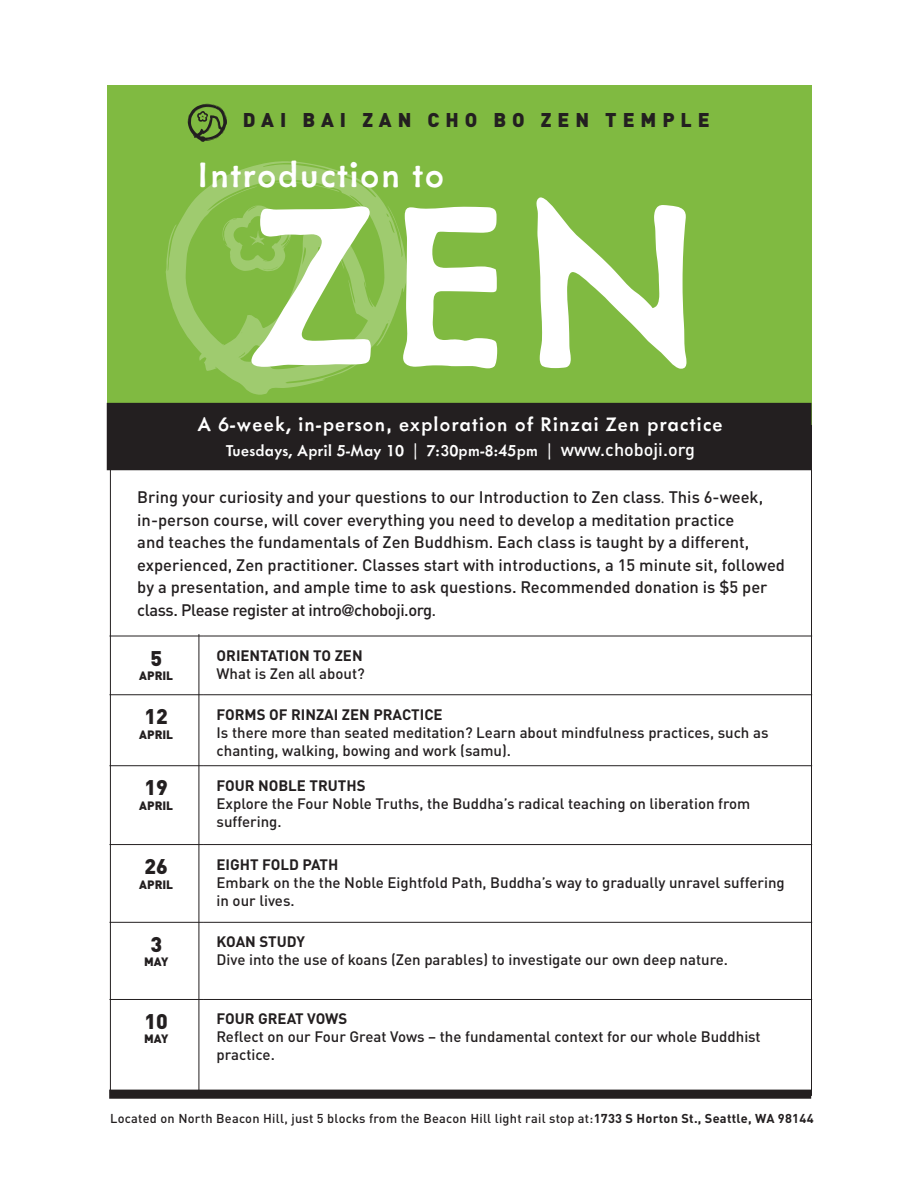
<style>
.page{position:relative;width:918px;height:1188px;background:#fff}
.page>*{position:absolute;margin:0;border:0;box-sizing:border-box;transform-origin:0 0}
.t1{font:500 260.4px "Metallophile Sp 8";color:#fff}
.t2{font:500 40.5px "Metallophile Sp 8";letter-spacing:.02em;color:#fff}
.t3{font:500 22.5px "Metallophile Sp 8";letter-spacing:.03em;color:#fff}
.t4{font:900 21px "DIN Pro";color:#231f20}
.t5{font:900 19.65px "DIN Pro";letter-spacing:.3em;color:#231f20}
.t6{font:500 18px "Metallophile Sp 8";color:#fff}
.t7{font:500 16.5px/22.5px "DIN Pro";color:#231f20}
.t8{font:500 15px/18px "DIN Pro";color:#231f20}
.t9{font:500 12.75px "DIN Pro";letter-spacing:.02em;color:#231f20}
.t10{font:900 12px "DIN Pro";color:#231f20}
.s1{font-family:"DIN Pro"}
.s2{font-size:22.95px}
.s3{font-family:"Minion Pro";font-weight:400}
.s4{font-family:"Frutiger";font-weight:400}
.s5{font-size:15px}
.s6{font-weight:700}
</style>
<div class="page">
<hr style="left:110px;top:694px;width:93px;height:1px;background:#231f20">
<hr style="left:203px;top:694px;width:609px;height:1px;background:#231f20">
<hr style="left:110px;top:765px;width:93px;height:1px;background:#231f20">
<hr style="left:203px;top:765px;width:609px;height:1px;background:#231f20">
<hr style="left:110px;top:844px;width:93px;height:1px;background:#231f20">
<hr style="left:203px;top:844px;width:609px;height:1px;background:#231f20">
<hr style="left:110px;top:922px;width:93px;height:1px;background:#231f20">
<hr style="left:203px;top:922px;width:609px;height:1px;background:#231f20">
<hr style="left:110px;top:999px;width:93px;height:1px;background:#231f20">
<hr style="left:203px;top:999px;width:609px;height:1px;background:#231f20">
<hr style="left:110px;top:636px;width:93px;height:1px;background:#231f20">
<hr style="left:203px;top:636px;width:609px;height:1px;background:#231f20">
<div style="left:110px;top:1090px;width:700px;height:8px;background:#231f20"></div>
<div style="left:109px;top:1090px;width:702px;height:9px;border:2px solid #231f20"></div>
<div style="left:107px;top:86px;width:704px;height:339px;background:#80ba41"></div>
<svg style="left:188px;top:104px;width:39px;height:38px"></svg>
<svg style="left:166px;top:161px;width:241px;height:234px"></svg>
<svg style="left:259px;top:182px;width:81px;height:10px"></svg>
<svg style="left:222px;top:205px;width:70px;height:66px"></svg>
<div style="left:107px;top:403px;width:704px;height:67px;background:#231f20"></div>
<hr style="left:110px;top:423px;width:1px;height:670px;background:#231f20">
<hr style="left:811px;top:425px;width:1px;height:671px;background:#231f20">
<hr style="left:199px;top:634px;width:1px;height:459px;background:#231f20">
<p class="t5" style="left:243px;top:107px;width:468px">DAI BAI ZAN CHO BO ZEN TEMPLE</p>
<p class="t2" style="left:197px;top:150px;width:249px">Introduction to</p>
<p class="t1" style="left:249px;top:128px;width:456px">ZEN</p>
<p class="t3" style="left:197px;top:410px;width:527px">A 6-week, in-person<span class="s1">,</span> exploration of Rinzai Zen p<span class="s2">ra</span>ctice</p>
<p class="t6" style="left:225px;top:439px;width:471px">Tuesdays, April 5-May 10 | 7:30pm-8:45pm | <span class="s1">www.choboji.org</span></p>
<p class="t7" style="left:137px;top:484px;width:649px">Bring your curiosity and your questions to our Introduction to Zen class<span class="s3">.</span> This 6-week, in-person course, will cover everything you need to develop a meditation practice<br>and teaches the fundamentals of Zen Buddhism. Each class is taught by a different, experienced, Zen practitioner. Classes start with introductions, a 15 minute sit, followed by a presentation, and ample time to ask questions. Recommended donation is $5 per class. Please register at intro<span class="s4">@</span>choboji.org<span class="s5">.</span></p>
<p class="t4" style="left:150px;top:644px;width:13px">5</p>
<p class="t10" style="left:139px;top:668px;width:35px">APRIL</p>
<p class="t4" style="left:145px;top:703px;width:25px">12</p>
<p class="t10" style="left:139px;top:726px;width:35px">APRIL</p>
<p class="t4" style="left:145px;top:773px;width:25px">19</p>
<p class="t10" style="left:139px;top:797px;width:35px">APRIL</p>
<p class="t4" style="left:145px;top:852px;width:25px">26</p>
<p class="t10" style="left:139px;top:876px;width:35px">APRIL</p>
<p class="t4" style="left:150px;top:930px;width:13px">3</p>
<p class="t10" style="left:144px;top:954px;width:26px">MAY</p>
<p class="t4" style="left:145px;top:1007px;width:25px">10</p>
<p class="t10" style="left:144px;top:1031px;width:26px">MAY</p>
<p class="t8" style="left:217px;top:645px;width:150px"><span class="s6">ORIENTATION TO ZEN<br></span>What is Zen all about?</p>
<p class="t8" style="left:217px;top:704px;width:553px"><span class="s6">FORMS OF RINZAI ZEN PRACTICE<br></span>Is there more than seated meditation? Learn about mindfulness practices, such as chanting, walking, bowing and work (samu).</p>
<p class="t8" style="left:217px;top:775px;width:535px"><span class="s6">FOUR NOBLE TRUTHS<br></span>Explore the Four Noble Truths, the Buddha’s radical teaching on liberation from suffering.</p>
<p class="t8" style="left:217px;top:853px;width:570px"><span class="s6">EIGHT FOLD PATH<br></span>Embark on the the Noble Eightfold Path, Buddha’s way to gradually unravel suffering in our lives.</p>
<p class="t8" style="left:217px;top:931px;width:513px"><span class="s6">KOAN STUDY<br></span>Dive into the use of koans (Zen parables) to investigate our own deep nature.</p>
<p class="t8" style="left:217px;top:1008px;width:546px"><span class="s6">FOUR GREAT VOWS<br></span>Reflect on our Four Great Vows – the fundamental context for our whole Buddhist practice.</p>
<p class="t9" style="left:110px;top:1108px;width:705px">Located on North Beacon Hill, just 5 blocks from the Beacon Hill light rail stop at:<span class="s6">1733 S Horton St., Seattle, WA 98144</span></p>
</div>
